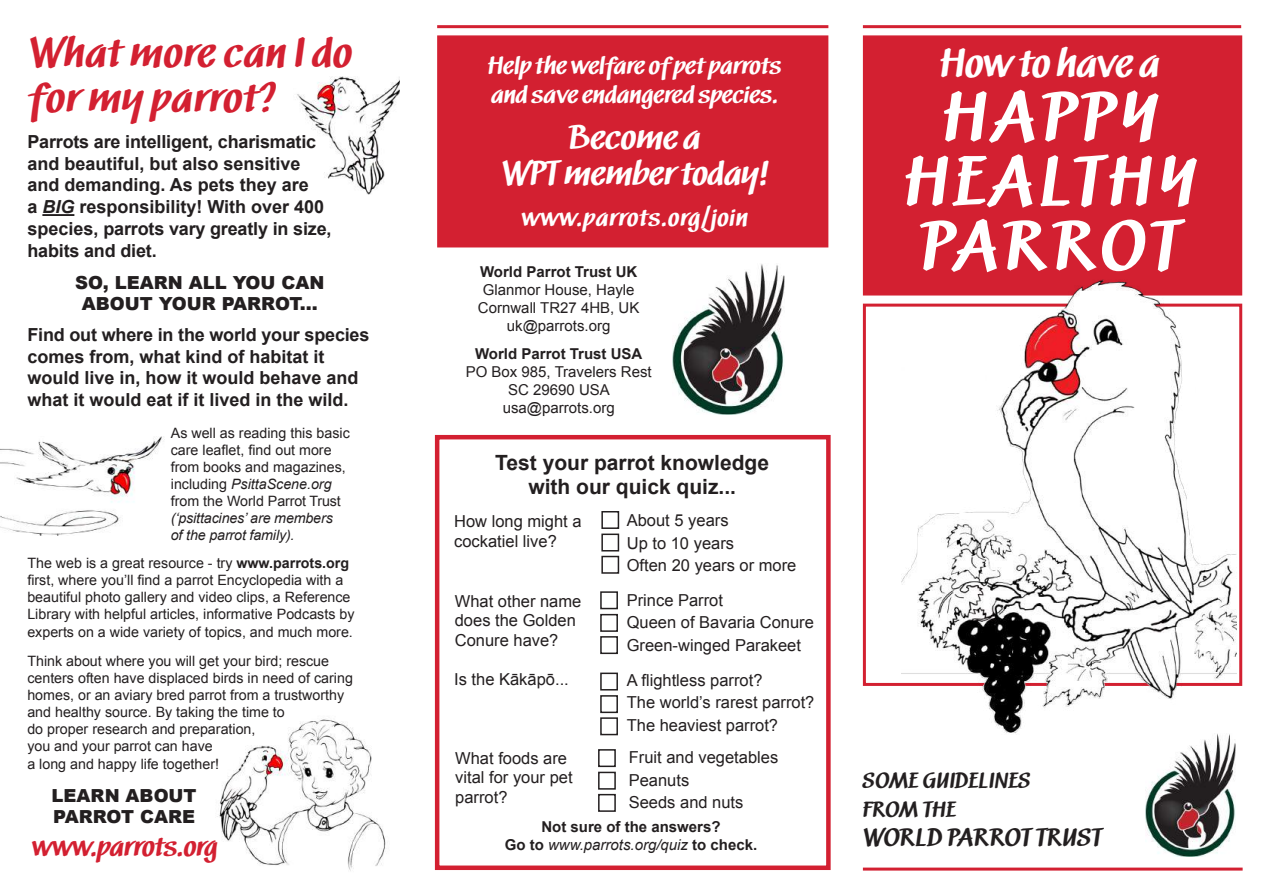
<style>
.page{position:relative;width:1263px;height:893px;background:#fff}
.page>*{position:absolute;margin:0;border:0;box-sizing:border-box;transform-origin:0 0}
.t1{font:700 67.5px/64.5px "Black Mar DTCTOT";letter-spacing:.1em;color:#fff;text-align:center}
.t2{font:700 40.5px/45px "Black Mar DTCTOT";letter-spacing:.02em;color:#d32031}
.t3{font:700 39px "Black Mar DTCTOT";letter-spacing:-.005em;color:#fff}
.t4{font:700 33px/36px "Black Mar DTCTOT";color:#fff;text-align:center}
.t5{font:700 27px "Black Mar DTCTOT";letter-spacing:-.01em;color:#d32031}
.t6{font:700 24px/28.8px "Black Mar DTCTOT";color:#fff}
.t7{font:700 24px "Black Mar DTCTOT";letter-spacing:.03em;color:#fff}
.t8{font:700 24px "Black Mar DTCTOT";letter-spacing:.03em;color:#231f20}
.t9{font:700 21px/24px "Arial";color:#231f20;text-align:center}
.t10{font:700 21px/28.8px "Black Mar DTCTOT";letter-spacing:.03em;color:#231f20}
.t11{font:700 18px/21.8px "Arial";color:#231f20}
.t12{font:900 18px/21.6px "Arial";color:#231f20;text-align:center}
.t13{font:16.5px/22.5px "Arial";color:#231f20}
.t14{font:15px/18px "Arial";color:#231f20;text-align:center}
.t15{font:700 15px/18px "Arial";color:#231f20;text-align:center}
.t16{font:14.25px/17.1px "Arial";color:#231f20}
.t17{font:italic 14.25px/17.1px "Arial";letter-spacing:-.01em;color:#231f20}
.s1{font-style:italic}
.s2{font-weight:700}
.s3{font-weight:400;font-style:italic}
</style>
<div class="page">
<div style="left:435px;top:435px;width:396px;height:435px;border:4px solid #d32031"></div>
<div style="left:437px;top:35px;width:391px;height:212px;background:#d32031;border:2px solid #d32031"></div>
<hr style="left:437px;top:25px;width:391px;height:3px;background:#d32031">
<div style="left:601px;top:511px;width:18px;height:18px;border:2px solid #231f20"></div>
<div style="left:601px;top:534px;width:18px;height:17px;border:2px solid #231f20"></div>
<div style="left:601px;top:556px;width:18px;height:18px;border:2px solid #231f20"></div>
<div style="left:600px;top:591px;width:18px;height:18px;border:2px solid #231f20"></div>
<div style="left:600px;top:614px;width:18px;height:18px;border:2px solid #231f20"></div>
<div style="left:600px;top:636px;width:18px;height:18px;border:2px solid #231f20"></div>
<div style="left:600px;top:673px;width:18px;height:17px;border:2px solid #231f20"></div>
<div style="left:600px;top:695px;width:18px;height:18px;border:2px solid #231f20"></div>
<div style="left:600px;top:717px;width:18px;height:18px;border:2px solid #231f20"></div>
<div style="left:598px;top:749px;width:18px;height:18px;border:2px solid #231f20"></div>
<div style="left:598px;top:772px;width:18px;height:18px;border:2px solid #231f20"></div>
<div style="left:598px;top:794px;width:18px;height:18px;border:2px solid #231f20"></div>
<div style="left:863px;top:304px;width:379px;height:382px;border:3px solid #d32031"></div>
<img style="left:1145px;top:756px;width:91px;height:100px">
<hr style="left:863px;top:868px;width:379px;height:3px;background:#d32031">
<div style="left:863px;top:35px;width:379px;height:261px;background:#d32031;border:2px solid #d32031"></div>
<img style="left:901px;top:279px;width:335px;height:477px">
<hr style="left:863px;top:25px;width:378px;height:3px;background:#d32031">
<img style="left:672px;top:264px;width:113px;height:150px">
<img style="left:297px;top:76px;width:103px;height:118px">
<img style="left:0;top:436px;width:165px;height:99px">
<img style="left:217px;top:719px;width:169px;height:152px">
<hr style="left:42px;top:214px;width:32px;height:2px;background:#231f20">
<h2 class="t2" style="left:29px;top:30px;width:325px">What more can I do for my parrot?</h2>
<p class="t11" style="left:27px;top:131px;width:306px">Parrots are intelligent, charismatic and beautiful, but also sensitive and demanding. As pets they are<br>a <span class="s1">BIG</span> responsibility! With over 400 species, parrots vary greatly in size, habits and diet.</p>
<p class="t12" style="left:75px;top:271px;width:251px">SO, LEARN ALL YOU CAN<br>ABOUT YOUR PARROT...</p>
<p class="t11" style="left:27px;top:324px;width:344px">Find out where in the world your species comes from, what kind of habitat it would live in, how it would behave and what it would eat if it lived in the wild.</p>
<p class="t16" style="left:171px;top:424px;width:180px">As well as reading this basic care leaflet, find out more from books and magazines, including <span class="s1">PsittaScene.org </span>from the World Parrot Trust</p>
<p class="t17" style="left:171px;top:510px;width:163px">(‘psittacines’ are members of the parrot family).</p>
<p class="t16" style="left:27px;top:555px;width:329px">The web is a great resource - try <span class="s2">www.parrots.org </span>first, where you’ll find a parrot Encyclopedia with a beautiful photo gallery and video clips, a Reference Library with helpful articles, informative Podcasts by experts on a wide variety of topics, and much more.</p>
<p class="t16" style="left:27px;top:652px;width:327px">Think about where you will get your bird; rescue centers often have displaced birds in need of caring homes, or an aviary bred parrot from a trustworthy and healthy source. By taking the time to<br>do proper research and preparation,<br>you and your parrot can have<br>a long and happy life together!</p>
<p class="t12" style="left:52px;top:785px;width:146px;text-align:left">LEARN ABOUT<br>PARROT CARE</p>
<h3 class="t5" style="left:32px;top:828px;width:187px">www.parrots.org</h3>
<h3 class="t6" style="left:488px;top:51px;width:295px">Help the welfare of pet parrots and save endangered species.</h3>
<h3 class="t4" style="left:501px;top:119px;width:269px">Become a<br>WPT member today!</h3>
<h3 class="t7" style="left:522px;top:201px;width:228px">www.parrots.org/join</h3>
<p class="t15" style="left:480px;top:263px;width:159px">World Parrot Trust UK</p>
<p class="t14" style="left:478px;top:281px;width:163px">Glanmor House, Hayle<br>Cornwall TR27 4HB, UK uk@parrots.org</p>
<p class="t15" style="left:475px;top:345px;width:169px">World Parrot Trust USA</p>
<p class="t14" style="left:466px;top:363px;width:187px">PO Box 985, Travelers Rest<br>SC 29690 USA usa@parrots.org</p>
<h3 class="t9" style="left:495px;top:451px;width:275px">Test your parrot knowledge with our quick quiz...</h3>
<p class="t13" style="left:454px;top:511px;width:129px;line-height:19.8px">How long might a cockatiel live?</p>
<p class="t13" style="left:627px;top:509px;width:171px">About 5 years<br>Up to 10 years<br>Often 20 years or more</p>
<p class="t13" style="left:627px;top:589px;width:189px">Prince Parrot<br>Queen of Bavaria Conure<br>Green-winged Parakeet</p>
<p class="t13" style="left:627px;top:669px;width:189px">A flightless parrot?<br>The world’s rarest parrot?<br>The heaviest parrot?</p>
<p class="t13" style="left:629px;top:746px;width:151px">Fruit and vegetables<br>Peanuts<br>Seeds and nuts</p>
<p class="t13" style="left:455px;top:591px;width:128px;line-height:19.8px">What other name does the Golden<br>Conure have?</p>
<p class="t13" style="left:454px;top:668px;width:116px">Is the Kākāpō...</p>
<p class="t13" style="left:455px;top:748px;width:119px;line-height:19.8px">What foods are vital for your pet parrot?</p>
<p class="t15" style="left:505px;top:818px;width:254px">Not sure of the answers?<br>Go to <span class="s3">www.parrots.org/quiz</span> to check.</p>
<h3 class="t3" style="left:940px;top:36px;width:221px">How to have a</h3>
<h1 class="t1" style="left:905px;top:85px;width:291px">HAPPY<br>HEALTHY</h1>
<h1 class="t1" style="left:921px;top:214px;width:260px">PARROT</h1>
<h3 class="t10" style="left:863px;top:766px;width:169px">SOME GUIDELINES<br>FROM THE</h3>
<h3 class="t8" style="left:863px;top:820px;width:241px">WORLD PARROT TRUST</h3>
</div>
